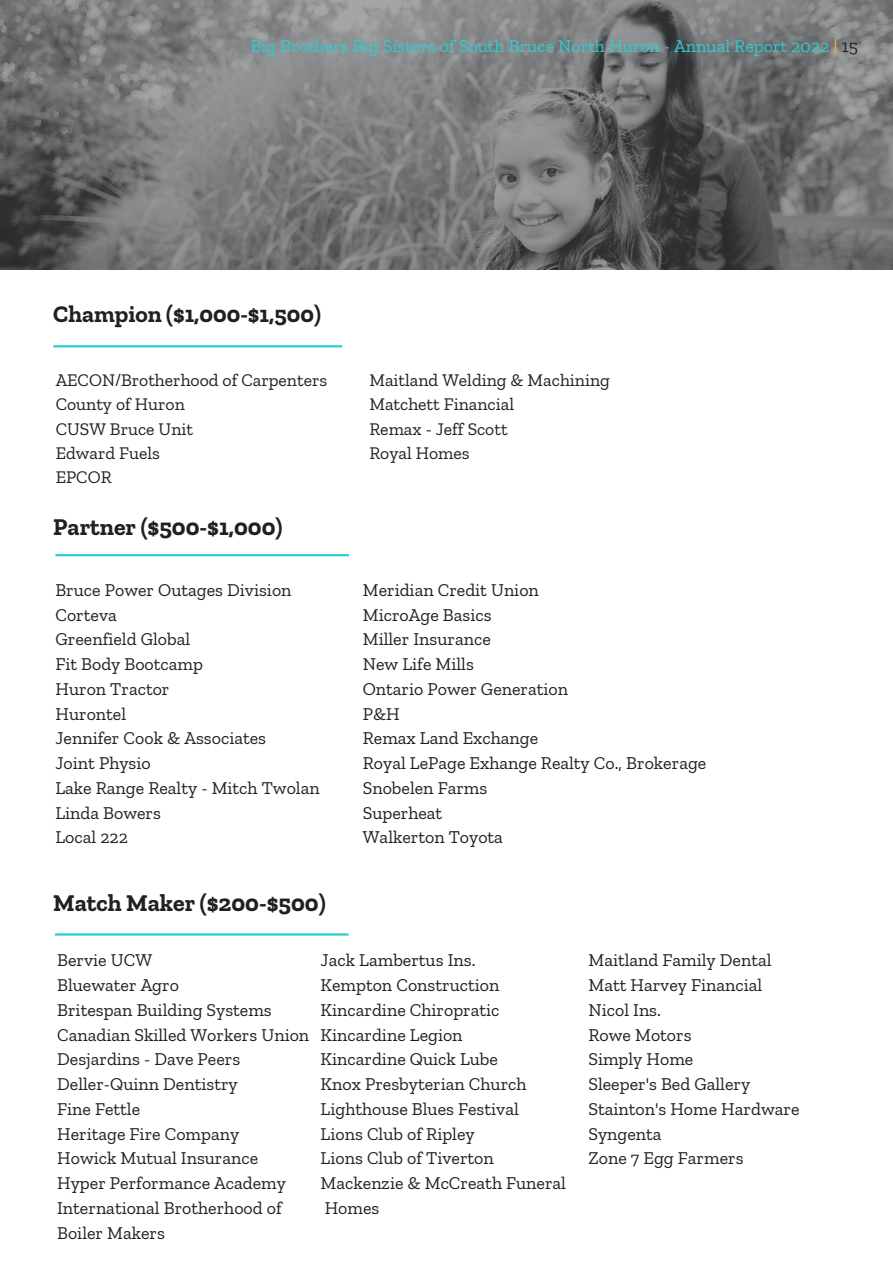
<style>
.page{position:relative;width:893px;height:1264px;background:#fff}
.page>*{position:absolute;margin:0;border:0;box-sizing:border-box;transform-origin:0 0}
.t1{font:700 24px "Zilla Slab";color:#231f20}
.t2{font:700 23.7px "Zilla Slab";color:#231f20}
.t3{font:18px/24.8px "Zilla Slab";color:#231f20}
.t4{font:18px "Zilla Slab";color:#2dcdd3}
.t5{font:17.7px "Zilla Slab";color:#231f20}
.s1{color:#ffb81c}
.s2{color:#231f20}
</style>
<div class="page">
<svg style="left:0;top:0;width:892px;height:270px;background:#727475"></svg>
<hr style="left:55px;top:933px;width:293px;height:2px;background:#2dcdd3">
<hr style="left:53px;top:345px;width:289px;height:2px;background:#2dcdd3">
<hr style="left:55px;top:554px;width:294px;height:2px;background:#2dcdd3">
<p class="t4" style="left:251px;top:35px;width:608px">Big Brothers Big Sisters of South Bruce North Huron - Annual Report 2022 <span class="s1">|</span> <span class="s2">15</span></p>
<p class="t2" style="left:53px;top:300px;width:269px">Champion ($1,000-$1,500)</p>
<p class="t5" style="left:56px;top:369px;width:273px">AECON/Brotherhood of Carpenters</p>
<p class="t5" style="left:56px;top:393px;width:131px">County of Huron</p>
<p class="t5" style="left:56px;top:418px;width:139px">CUSW Bruce Unit</p>
<p class="t5" style="left:56px;top:442px;width:106px">Edward Fuels</p>
<p class="t5" style="left:56px;top:467px;width:57px">EPCOR</p>
<p class="t1" style="left:53px;top:512px;width:231px">Partner ($500-$1,000)</p>
<p class="t3" style="left:55px;top:577px;width:237px">Bruce Power Outages Division</p>
<p class="t3" style="left:55px;top:602px;width:63px">Corteva</p>
<p class="t3" style="left:55px;top:626px;width:136px">Greenfield Global</p>
<p class="t3" style="left:55px;top:651px;width:149px">Fit Body Bootcamp</p>
<p class="t3" style="left:55px;top:676px;width:115px">Huron Tractor</p>
<p class="t3" style="left:55px;top:701px;width:72px">Hurontel</p>
<p class="t3" style="left:55px;top:725px;width:212px">Jennifer Cook &amp; Associates</p>
<p class="t3" style="left:55px;top:750px;width:97px">Joint Physio</p>
<p class="t3" style="left:55px;top:775px;width:266px">Lake Range Realty - Mitch Twolan</p>
<p class="t3" style="left:55px;top:800px;width:107px">Linda Bowers</p>
<p class="t3" style="left:55px;top:824px;width:74px">Local 222</p>
<p class="t1" style="left:53px;top:888px;width:274px">Match Maker ($200-$500)</p>
<p class="t5" style="left:369px;top:369px;width:242px">Maitland Welding &amp; Machining</p>
<p class="t5" style="left:369px;top:393px;width:146px">Matchett Financial</p>
<p class="t5" style="left:369px;top:418px;width:140px">Remax - Jeff Scott</p>
<p class="t5" style="left:369px;top:442px;width:102px">Royal Homes</p>
<p class="t3" style="left:363px;top:577px;width:177px">Meridian Credit Union</p>
<p class="t3" style="left:363px;top:602px;width:130px">MicroAge Basics</p>
<p class="t3" style="left:363px;top:626px;width:129px">Miller Insurance</p>
<p class="t3" style="left:363px;top:651px;width:113px">New Life Mills</p>
<p class="t3" style="left:363px;top:676px;width:207px">Ontario Power Generation</p>
<p class="t3" style="left:363px;top:701px;width:39px">P&amp;H</p>
<p class="t3" style="left:363px;top:725px;width:177px">Remax Land Exchange</p>
<p class="t3" style="left:363px;top:750px;width:345px">Royal LePage Exhange Realty Co., Brokerage</p>
<p class="t3" style="left:363px;top:775px;width:126px">Snobelen Farms</p>
<p class="t3" style="left:363px;top:800px;width:81px">Superheat</p>
<p class="t3" style="left:363px;top:824px;width:142px">Walkerton Toyota</p>
<p class="t3" style="left:57px;top:947px;width:96px">Bervie UCW</p>
<p class="t3" style="left:57px;top:972px;width:123px">Bluewater Agro</p>
<p class="t3" style="left:57px;top:997px;width:216px">Britespan Building Systems</p>
<p class="t3" style="left:57px;top:1022px;width:253px">Canadian Skilled Workers Union</p>
<p class="t3" style="left:57px;top:1046px;width:185px">Desjardins - Dave Peers</p>
<p class="t3" style="left:57px;top:1071px;width:182px">Deller-Quinn Dentistry</p>
<p class="t3" style="left:57px;top:1096px;width:84px">Fine Fettle</p>
<p class="t3" style="left:57px;top:1120px;width:183px">Heritage Fire Company</p>
<p class="t3" style="left:57px;top:1145px;width:202px">Howick Mutual Insurance</p>
<p class="t3" style="left:57px;top:1170px;width:230px">Hyper Performance Academy</p>
<p class="t3" style="left:57px;top:1195px;width:226px">International Brotherhood of</p>
<p class="t3" style="left:57px;top:1219px;width:109px">Boiler Makers</p>
<p class="t3" style="left:320px;top:947px;width:156px">Jack Lambertus Ins.</p>
<p class="t3" style="left:320px;top:972px;width:180px">Kempton Construction</p>
<p class="t3" style="left:320px;top:997px;width:180px">Kincardine Chiropratic</p>
<p class="t3" style="left:320px;top:1022px;width:143px">Kincardine Legion</p>
<p class="t3" style="left:320px;top:1046px;width:179px">Kincardine Quick Lube</p>
<p class="t3" style="left:320px;top:1071px;width:207px">Knox Presbyterian Church</p>
<p class="t3" style="left:320px;top:1096px;width:200px">Lighthouse Blues Festival</p>
<p class="t3" style="left:320px;top:1120px;width:156px">Lions Club of Ripley</p>
<p class="t3" style="left:320px;top:1145px;width:175px">Lions Club of Tiverton</p>
<p class="t3" style="left:320px;top:1170px;width:247px">Mackenzie &amp; McCreath Funeral<br>Homes</p>
<p class="t3" style="left:588px;top:947px;width:184px">Maitland Family Dental</p>
<p class="t3" style="left:588px;top:972px;width:175px">Matt Harvey Financial</p>
<p class="t3" style="left:588px;top:997px;width:74px">Nicol Ins.</p>
<p class="t3" style="left:588px;top:1022px;width:105px">Rowe Motors</p>
<p class="t3" style="left:588px;top:1046px;width:106px">Simply Home</p>
<p class="t3" style="left:588px;top:1071px;width:163px">Sleeper's Bed Gallery</p>
<p class="t3" style="left:588px;top:1096px;width:212px">Stainton's Home Hardware</p>
<p class="t3" style="left:588px;top:1120px;width:75px">Syngenta</p>
<p class="t3" style="left:588px;top:1145px;width:157px">Zone 7 Egg Farmers</p>
</div>
